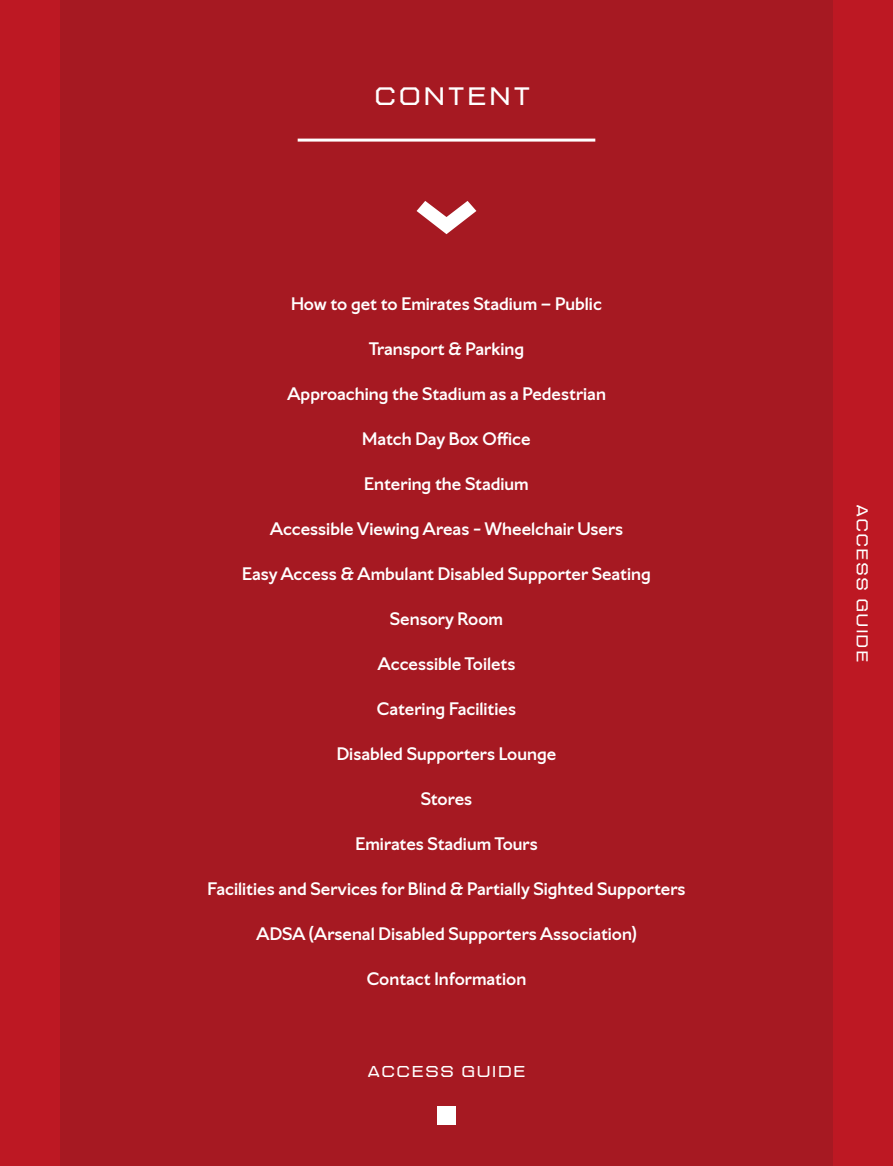
<style>
.page{position:relative;width:893px;height:1166px;background:#fff}
.page>*{position:absolute;margin:0;border:0;box-sizing:border-box;transform-origin:0 0}
.t1{font:24px "Northbank N5";letter-spacing:.2em;color:#fff}
.t2{font:700 18px "Chapman Text";color:#fff}
.t3{font:15px "Northbank N5";letter-spacing:.2em;color:#fff}
</style>
<div class="page">
<div style="left:2px;top:0;width:891px;height:1165px;background:#a61922"></div>
<div style="left:833px;top:0;width:60px;height:1165px;background:#bd1823"></div>
<div style="left:0;top:0;width:60px;height:1165px;background:#bd1823"></div>
<div style="left:437px;top:1105px;width:18px;height:18px;background:#fff"></div>
<hr style="left:298px;top:138px;width:297px;height:3px;background:#fff">
<svg style="left:417px;top:201px;width:59px;height:33px"></svg>
<h1 class="t1" style="left:376px;top:84px;width:155px">CONTENT</h1>
<p class="t2" style="left:291px;top:292px;width:312px">How to get to Emirates Stadium – Public</p>
<p class="t2" style="left:369px;top:337px;width:157px">Transport &amp; Parking</p>
<p class="t2" style="left:287px;top:382px;width:320px">Approaching the Stadium as a Pedestrian</p>
<p class="t2" style="left:362px;top:427px;width:170px">Match Day Box Office</p>
<p class="t2" style="left:364px;top:472px;width:166px">Entering the Stadium</p>
<p class="t2" style="left:270px;top:517px;width:355px">Accessible Viewing Areas - Wheelchair Users</p>
<p class="t2" style="left:242px;top:562px;width:410px">Easy Access &amp; Ambulant Disabled Supporter Seating</p>
<p class="t2" style="left:390px;top:607px;width:115px">Sensory Room</p>
<p class="t2" style="left:378px;top:652px;width:139px">Accessible Toilets</p>
<p class="t2" style="left:377px;top:697px;width:141px">Catering Facilities</p>
<p class="t2" style="left:337px;top:742px;width:221px">Disabled Supporters Lounge</p>
<p class="t2" style="left:421px;top:787px;width:53px">Stores</p>
<p class="t2" style="left:355px;top:832px;width:184px">Emirates Stadium Tours</p>
<p class="t2" style="left:208px;top:877px;width:479px">Facilities and Services for Blind &amp; Partially Sighted Supporters</p>
<p class="t2" style="left:256px;top:922px;width:382px">ADSA (Arsenal Disabled Supporters Association)</p>
<p class="t2" style="left:367px;top:967px;width:161px">Contact Information</p>
<p class="t3" style="left:368px;top:1063px;width:158px">ACCESS GUIDE</p>
<p class="t3" style="left:870px;top:504px;width:158px;rotate:90deg">ACCESS GUIDE</p>
</div>
